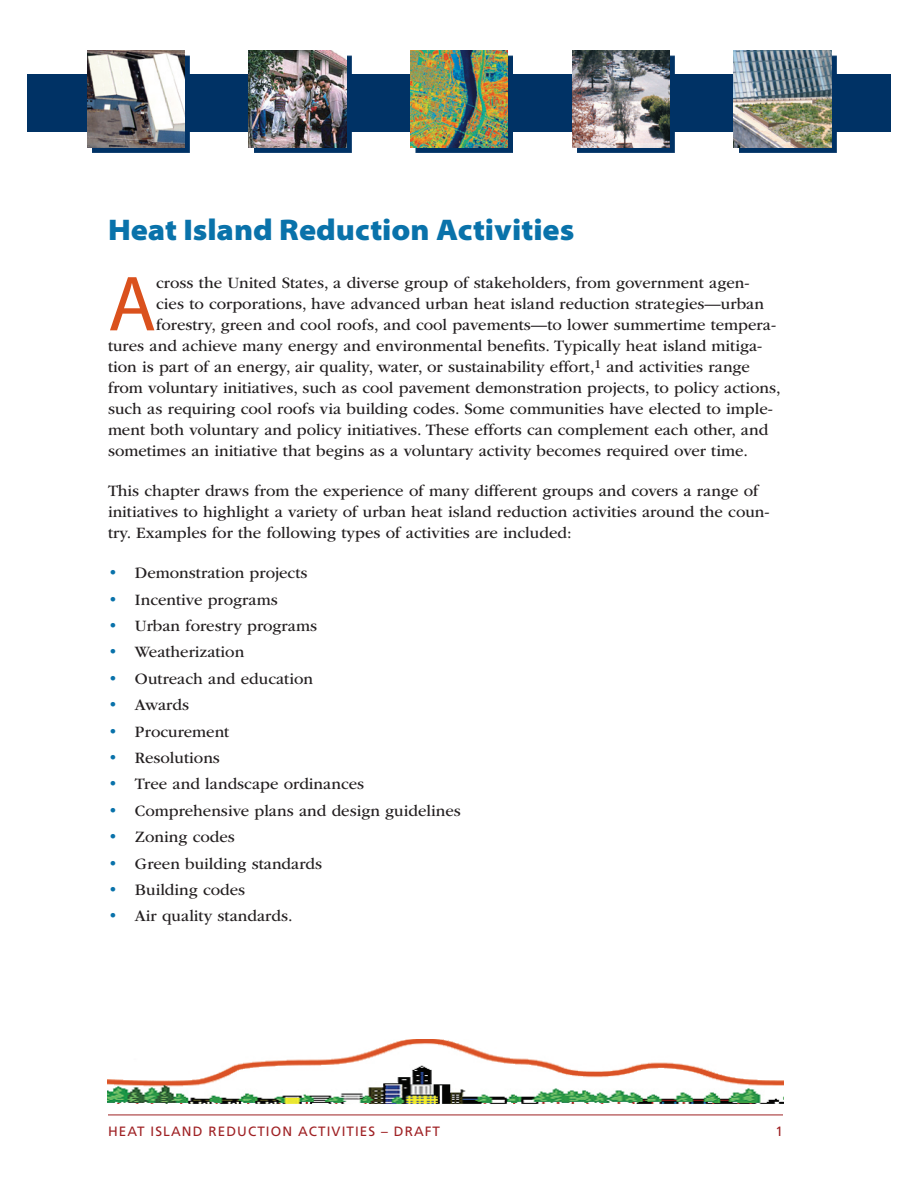
<style>
.page{position:relative;width:918px;height:1188px;background:#fff}
.page>*{position:absolute;margin:0;border:0;box-sizing:border-box;transform-origin:0 0}
.t1{font:78.75px "Myriad Pro";color:#da511d}
.t2{font:900 semi-expanded 30px "Myriad Pro";color:#0972aa}
.t3{font:16.5px/21px "ITC Garamond Std";color:#231f20}
.t4{font:13.5px "Frutiger LT Std";letter-spacing:.08em;color:#9f2124}
.s1{color:#0972aa}
</style>
<div class="page">
<hr style="left:108px;top:1115px;width:675px;height:1px;background:#9f2124">
<div style="left:27px;top:74px;width:864px;height:58px;background:#003265"></div>
<div style="left:92px;top:56px;width:98px;height:97px;background:#003265"></div>
<img style="left:87px;top:50px;width:97px;height:98px">
<div style="left:254px;top:56px;width:97px;height:97px;background:#003265"></div>
<img style="left:249px;top:50px;width:97px;height:98px">
<div style="left:416px;top:56px;width:97px;height:97px;background:#003265"></div>
<img style="left:410px;top:50px;width:98px;height:98px">
<div style="left:577px;top:56px;width:98px;height:97px;background:#003265"></div>
<img style="left:572px;top:50px;width:97px;height:98px">
<div style="left:739px;top:56px;width:97px;height:97px;background:#003265"></div>
<img style="left:734px;top:50px;width:97px;height:98px">
<img style="left:108px;top:1039px;width:675px;height:66px">
<h2 class="t2" style="left:108px;top:213px;width:468px">Heat Island Reduction Activities</h2>
<p class="t1" style="left:108px;top:261px;width:50px">A</p>
<p class="t3" style="left:156px;top:273px;width:594px">cross the United States, a diverse group of stakeholders, from government agen-</p>
<p class="t3" style="left:156px;top:294px;width:609px">cies to corporations, have advanced urban heat island reduction strategies—urban</p>
<p class="t3" style="left:156px;top:315px;width:621px">forestry, green and cool roofs, and cool pavements—to lower summertime tempera-</p>
<p class="t3" style="left:108px;top:336px;width:655px">tures and achieve many energy and environmental benefits. Typically heat island mitiga-</p>
<p class="t3" style="left:108px;top:357px;width:644px">tion is part of an energy, air quality, water, or sustainability effort,<sup>1</sup> and activities range</p>
<p class="t3" style="left:108px;top:378px;width:674px">from voluntary initiatives, such as cool pavement demonstration projects, to policy actions,</p>
<p class="t3" style="left:108px;top:399px;width:666px">such as requiring cool roofs via building codes. Some communities have elected to imple-</p>
<p class="t3" style="left:108px;top:420px;width:662px">ment both voluntary and policy initiatives. These efforts can complement each other, and</p>
<p class="t3" style="left:108px;top:441px;width:642px">sometimes an initiative that begins as a voluntary activity becomes required over time.</p>
<p class="t3" style="left:108px;top:481px;width:663px">This chapter draws from the experience of many different groups and covers a range of initiatives to highlight a variety of urban heat island reduction activities around the coun&shy;try. Examples for the following types of activities are included:</p>
<p class="t3" style="left:108px;top:563px;width:201px"><span class="s1">•</span> Demonstration projects</p>
<p class="t3" style="left:108px;top:589px;width:171px"><span class="s1">•</span> Incentive programs</p>
<p class="t3" style="left:108px;top:615px;width:211px"><span class="s1">•</span> Urban forestry programs</p>
<p class="t3" style="left:108px;top:642px;width:138px"><span class="s1">•</span> Weatherization</p>
<p class="t3" style="left:108px;top:668px;width:207px"><span class="s1">•</span> Outreach and education</p>
<p class="t3" style="left:108px;top:695px;width:83px"><span class="s1">•</span> Awards</p>
<p class="t3" style="left:108px;top:721px;width:123px"><span class="s1">•</span> Procurement</p>
<p class="t3" style="left:108px;top:747px;width:113px"><span class="s1">•</span> Resolutions</p>
<p class="t3" style="left:108px;top:774px;width:258px"><span class="s1">•</span> Tree and landscape ordinances</p>
<p class="t3" style="left:108px;top:800px;width:354px"><span class="s1">•</span> Comprehensive plans and design guidelines</p>
<p class="t3" style="left:108px;top:827px;width:128px"><span class="s1">•</span> Zoning codes</p>
<p class="t3" style="left:108px;top:853px;width:216px"><span class="s1">•</span> Green building standards</p>
<p class="t3" style="left:108px;top:879px;width:139px"><span class="s1">•</span> Building codes</p>
<p class="t3" style="left:108px;top:906px;width:186px"><span class="s1">•</span> Air quality standards.</p>
<p class="t4" style="left:108px;top:1123px;width:334px">HEAT ISLAND REDUCTION ACTIVITIES – DRAFT</p>
<p class="t4" style="left:775px;top:1123px;width:9px">1</p>
</div>
